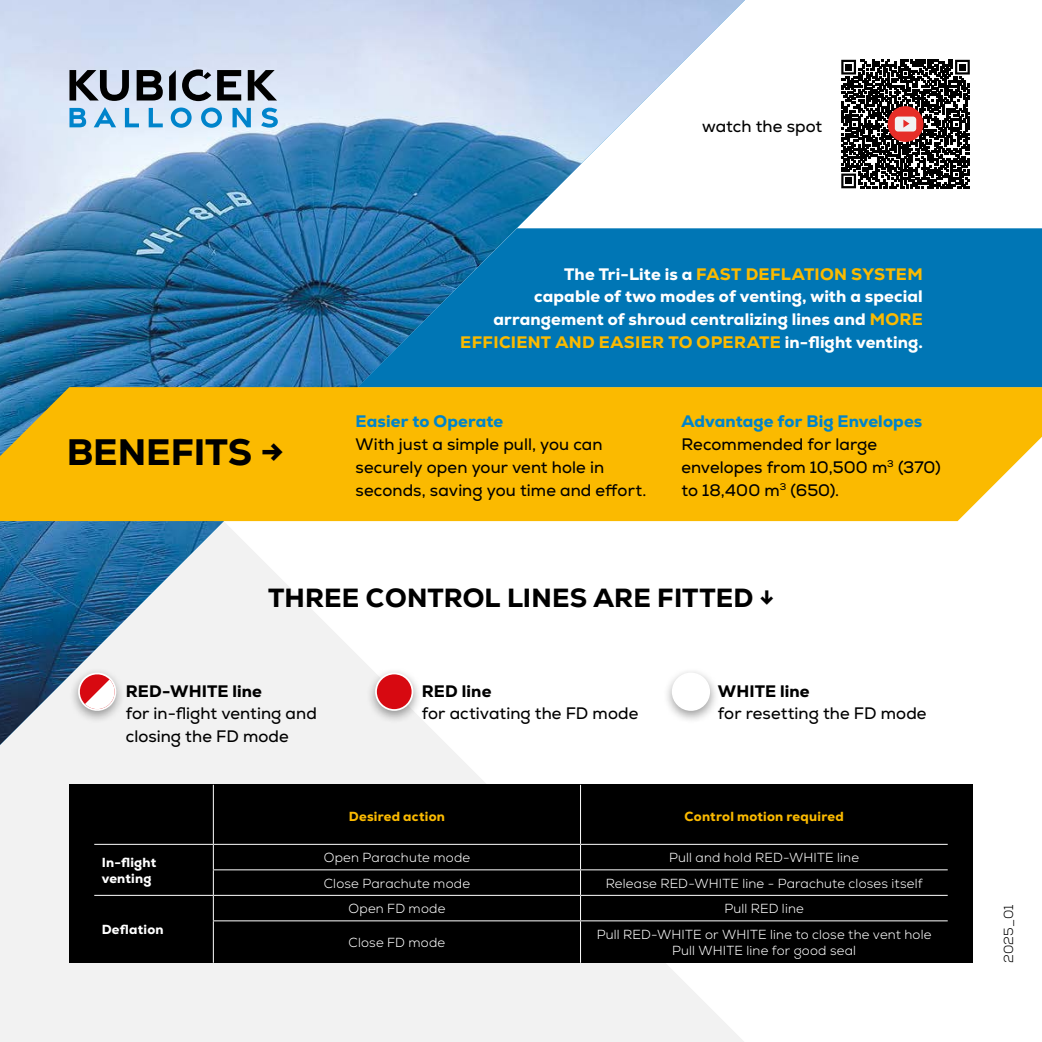
<style>
.page{position:relative;width:1042px;height:1042px;background:#fff}
.page>*{position:absolute;margin:0;border:0;box-sizing:border-box;transform-origin:0 0}
.t1{font:800 36.75px "Nexa";letter-spacing:-.005em;color:#000}
.t2{font:800 26.25px "Nexa";letter-spacing:.005em;color:#000}
.t3{font:16.62px/22.8px "Nexa";letter-spacing:.005em;color:#000}
.t4{font:800 16.62px/22.8px "Nexa";letter-spacing:.01em;color:#fff;text-align:right}
.t5{font:800 16.62px "Nexa";letter-spacing:.01em;color:#0084cb}
.t6{font:300 13.12px/16.4px "Nexa";letter-spacing:.015em;color:#fff;text-align:center}
.t7{font:800 13.12px "Nexa";letter-spacing:.02em;color:#fbba00}
.t8{font:800 13.12px/16.4px "Nexa";letter-spacing:.015em;color:#fff}
.t9{font:300 13.12px "Nexa";letter-spacing:.005em;color:#000}
.s1{color:#fbba00}
.s2{font-weight:800}
</style>
<div class="page">
<svg style="left:0;top:745px;width:744px;height:297px;fill:#f2f2f2"></svg>
<img style="left:0;top:0;width:745px;height:745px">
<svg style="left:841px;top:60px;width:129px;height:128px"></svg>
<svg style="left:69px;top:108px;width:17px;height:19px"></svg>
<svg style="left:94px;top:107px;width:22px;height:20px"></svg>
<svg style="left:125px;top:108px;width:14px;height:19px"></svg>
<svg style="left:149px;top:108px;width:14px;height:19px"></svg>
<svg style="left:171px;top:108px;width:21px;height:20px"></svg>
<svg style="left:201px;top:108px;width:21px;height:20px"></svg>
<svg style="left:232px;top:108px;width:19px;height:19px"></svg>
<svg style="left:261px;top:108px;width:17px;height:20px"></svg>
<svg style="left:69px;top:70px;width:60px;height:31px"></svg>
<svg style="left:137px;top:70px;width:26px;height:30px"></svg>
<svg style="left:169px;top:70px;width:7px;height:30px"></svg>
<svg style="left:217px;top:70px;width:24px;height:30px"></svg>
<svg style="left:248px;top:70px;width:29px;height:30px"></svg>
<svg style="left:182px;top:69px;width:29px;height:32px"></svg>
<div style="left:0;top:387px;width:1042px;height:134px;background:#fbba00"></div>
<div style="left:69px;top:785px;width:903px;height:178px;background:#000"></div>
<hr style="left:213px;top:785px;width:1px;height:59px;background:#fff">
<hr style="left:580px;top:785px;width:1px;height:59px;background:#fff">
<hr style="left:94px;top:844px;width:119px;height:1px;background:#fff">
<hr style="left:213px;top:844px;width:367px;height:1px;background:#fff">
<hr style="left:580px;top:844px;width:367px;height:1px;background:#fff">
<hr style="left:213px;top:869px;width:367px;height:1px;background:#fff">
<hr style="left:580px;top:869px;width:367px;height:1px;background:#fff">
<hr style="left:94px;top:895px;width:119px;height:1px;background:#fff">
<hr style="left:213px;top:895px;width:367px;height:1px;background:#fff">
<svg style="left:213px;top:845px;width:1px;height:75px"></svg>
<hr style="left:580px;top:895px;width:367px;height:1px;background:#fff">
<svg style="left:580px;top:845px;width:1px;height:75px"></svg>
<hr style="left:213px;top:920px;width:367px;height:1px;background:#fff">
<hr style="left:213px;top:921px;width:1px;height:42px;background:#fff">
<hr style="left:580px;top:920px;width:367px;height:1px;background:#fff">
<hr style="left:580px;top:921px;width:1px;height:42px;background:#fff">
<svg style="left:358px;top:228px;width:684px;height:159px;fill:#0076b5"></svg>
<div style="left:366px;top:667px;width:57px;height:57px;background:#000;opacity:.4"></div>
<div style="left:376px;top:673px;width:36px;height:37px;background:#d70911;border-radius:50%"></div>
<div style="left:375px;top:672px;width:38px;height:39px;border:2px solid #fff;border-radius:50%"></div>
<div style="left:662px;top:667px;width:57px;height:57px;background:#000;opacity:.4"></div>
<div style="left:673px;top:673px;width:36px;height:37px;background:#fff;border-radius:50%"></div>
<div style="left:672px;top:672px;width:38px;height:39px;border:2px solid #fff;border-radius:50%"></div>
<div style="left:69px;top:667px;width:57px;height:57px;background:#000;opacity:.4"></div>
<svg style="left:75px;top:669px;width:45px;height:43px"></svg>
<p class="t3" style="left:702px;top:115px;width:122px">watch the spot</p>
<h1 class="t1" style="left:67px;top:428px;width:219px">BENEFITS →</h1>
<p class="t4" style="left:460px;top:262px;width:464px">The Tri-Lite is a <span class="s1">FAST DEFLATION SYSTEM<br></span>capable of two modes of venting, with a special arrangement of shroud centralizing lines and <span class="s1">MORE EFFICIENT AND EASIER TO OPERATE</span> in-flight venting.</p>
<p class="t5" style="left:356px;top:411px;width:149px">Easier to Operate</p>
<p class="t3" style="left:356px;top:433px;width:292px">With just a simple pull, you can securely open your vent hole in seconds, saving you time and effort.</p>
<p class="t5" style="left:681px;top:411px;width:242px">Advantage for Big Envelopes</p>
<p class="t3" style="left:681px;top:433px;width:261px">Recommended for large envelopes from 10,500 m<sup>3</sup> (370) to 18,400 m<sup>3</sup> (650).</p>
<h2 class="t2" style="left:268px;top:581px;width:507px">THREE CONTROL LINES ARE FITTED ↓</h2>
<p class="t3" style="left:126px;top:680px;width:192px;text-indent:-32px">• <span class="s2">RED-WHITE line<br></span>for in-flight venting and closing the FD mode</p>
<p class="t3" style="left:422px;top:679px;width:218px;text-indent:-32px">• <span class="s2">RED line<br></span>for activating the FD mode</p>
<p class="t3" style="left:718px;top:679px;width:210px;text-indent:-32px">• <span class="s2">WHITE line<br></span>for resetting the FD mode</p>
<p class="t7" style="left:349px;top:808px;width:98px">Desired action</p>
<p class="t7" style="left:684px;top:808px;width:161px">Control motion required</p>
<p class="t8" style="left:102px;top:854px;width:56px">In-flight venting</p>
<p class="t6" style="left:324px;top:850px;width:148px">Open Parachute mode</p>
<p class="t6" style="left:669px;top:850px;width:191px">Pull and hold RED-WHITE line</p>
<p class="t6" style="left:324px;top:875px;width:148px">Close Parachute mode</p>
<p class="t6" style="left:606px;top:875px;width:318px">Release RED-WHITE line - Parachute closes itself</p>
<p class="t8" style="left:102px;top:921px;width:63px">Deflation</p>
<p class="t6" style="left:348px;top:901px;width:98px">Open FD mode</p>
<p class="t6" style="left:724px;top:901px;width:81px">Pull RED line</p>
<p class="t6" style="left:349px;top:934px;width:98px">Close FD mode</p>
<p class="t6" style="left:597px;top:926px;width:336px">Pull RED-WHITE or WHITE line to close the vent hole<br>Pull WHITE line for good seal</p>
<p class="t9" style="left:1000px;top:963px;width:60px;rotate:-90deg">2025_01</p>
</div>
